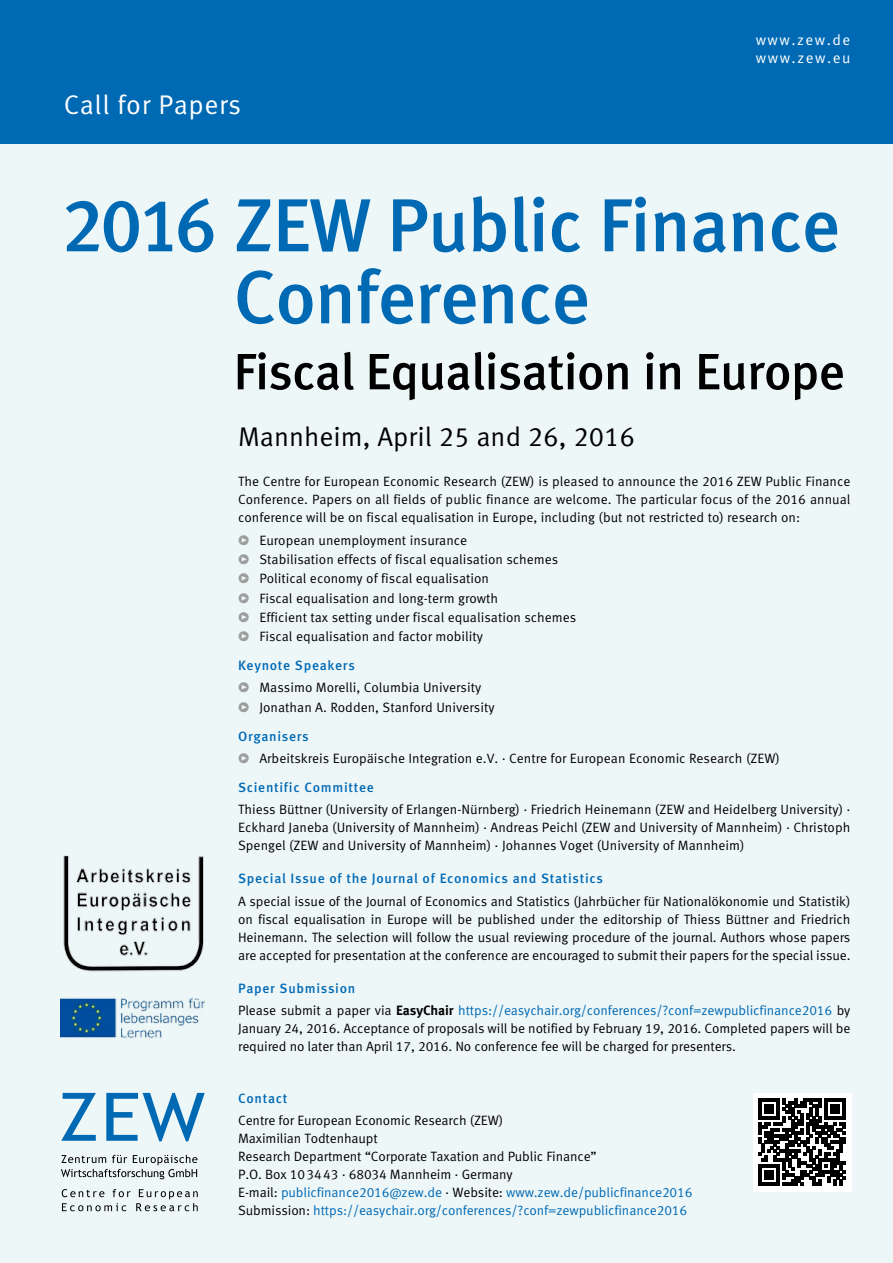
<style>
.page{position:relative;width:893px;height:1263px;background:#eef7f8}
.page>*{position:absolute;margin:0;border:0;box-sizing:border-box;transform-origin:0 0}
.t1{font:500 75px/72px "Meta Pro";letter-spacing:-.02em;color:#0069b4}
.t2{font:500 51px "Meta Pro";letter-spacing:-.02em;color:#000}
.t3{font:27px "Meta Pro";color:#000}
.t4{font:27px "Meta Pro";letter-spacing:.02em;color:#fff}
.t5{font:15px "Meta Pro";letter-spacing:.1em;color:#fff}
.Fließtext{font:13.5px/18px "Meta Pro";color:#000;text-align:justify}
.Fließtext-2{font:13.5px "Meta Pro";letter-spacing:-.01em;color:#0069b4}
.Zwischentitel{font:500 13.5px "Meta Pro";letter-spacing:.05em;color:#0069b4}
.s1{color:#9c9d9d}
.s2{font-weight:700}
.s3{color:#0069b4}
.s4{color:#000}
</style>
<div class="page">
<div style="left:0;top:0;width:893px;height:144px;background:#0069b4"></div>
<svg style="left:62px;top:1189px;width:136px;height:22px"></svg>
<svg style="left:61px;top:1093px;width:35px;height:48px"></svg>
<svg style="left:106px;top:1093px;width:99px;height:48px"></svg>
<svg style="left:61px;top:1155px;width:136px;height:24px"></svg>
<div style="left:753px;top:1093px;width:98px;height:98px;background:#fff"></div>
<svg style="left:759px;top:1098px;width:87px;height:88px"></svg>
<img style="left:61px;top:998px;width:144px;height:41px">
<img style="left:63px;top:855px;width:141px;height:117px">
<p class="t4" style="left:64px;top:87px;width:179px">Call for Papers</p>
<p class="t5" style="left:756px;top:31px;width:96px">www.zew.de</p>
<p class="t5" style="left:756px;top:49px;width:96px">www.zew.eu</p>
<p class="t1" style="left:233px;top:192px;width:609px;text-indent:-173px">2016 ZEW Public Finance<br>Conference</p>
<p class="t2" style="left:233px;top:339px;width:613px">Fiscal Equalisation in Europe</p>
<p class="t3" style="left:238px;top:419px;width:398px">Mannheim, April 25 and 26, 2016</p>
<p class="Fließtext" style="left:238px;top:473px;width:614px">The Centre for European Economic Research (ZEW) is pleased to announce the 2016 ZEW Public Finance Conference. Papers on all fields of public finance are welcome. The particular focus of the 2016 annual conference will be on fiscal equalisation in Europe, including (but not restricted to) research on:</p>
<p class="Fließtext" style="left:238px;top:531px;width:231px"><span class="s1">ͮ</span> European unemployment insurance</p>
<p class="Fließtext" style="left:238px;top:551px;width:322px"><span class="s1">ͮ</span> Stabilisation effects of fiscal equalisation schemes</p>
<p class="Fließtext" style="left:238px;top:570px;width:253px"><span class="s1">ͮ</span> Political economy of fiscal equalisation</p>
<p class="Fließtext" style="left:238px;top:589px;width:262px"><span class="s1">ͮ</span> Fiscal equalisation and long-term growth</p>
<p class="Fließtext" style="left:238px;top:608px;width:340px"><span class="s1">ͮ</span> Efficient tax setting under fiscal equalisation schemes</p>
<p class="Fließtext" style="left:238px;top:628px;width:246px"><span class="s1">ͮ</span> Fiscal equalisation and factor mobility</p>
<p class="Zwischentitel" style="left:238px;top:657px;width:118px">Keynote Speakers</p>
<p class="Fließtext" style="left:238px;top:679px;width:245px"><span class="s1">ͮ</span> Massimo Morelli, Columbia University</p>
<p class="Fließtext" style="left:238px;top:698px;width:258px"><span class="s1">ͮ</span> Jonathan A. Rodden, Stanford University</p>
<p class="Zwischentitel" style="left:238px;top:727px;width:72px">Organisers</p>
<p class="Fließtext" style="left:238px;top:749px;width:543px"><span class="s1">ͮ</span> Arbeitskreis Europäische Integration e.V. · Centre for European Economic Research (ZEW)</p>
<p class="Zwischentitel" style="left:238px;top:778px;width:137px">Scientific Committee</p>
<p class="Fließtext" style="left:238px;top:801px;width:614px">Thiess Büttner (University of Erlangen-Nürnberg) · Friedrich Heinemann (ZEW and Heidelberg University) · Eckhard Janeba (University of Mannheim) · Andreas Peichl (ZEW and University of Mannheim) · Christoph Spengel (ZEW and University of Mannheim) · Johannes Voget (University of Mannheim)</p>
<p class="Zwischentitel" style="left:238px;top:870px;width:366px">Special Issue of the Journal of Economics and Statistics</p>
<p class="Fließtext" style="left:238px;top:892px;width:614px">A special issue of the Journal of Economics and Statistics (Jahrbücher für Nationalökonomie und Statistik) on fiscal equalisation in Europe will be published under the editorship of Thiess Büttner and Friedrich Heinemann. The selection will follow the usual reviewing procedure of the journal. Authors whose papers are accepted for presentation at the conference are encouraged to submit their papers for the special issue.</p>
<p class="Zwischentitel" style="left:238px;top:979px;width:119px">Paper Submission</p>
<p class="Fließtext" style="left:238px;top:1002px;width:614px">Please submit a paper via <span class="s2">EasyChair</span> <span class="s3">https://easychair.org/conferences/?conf=zewpublicfinance2016</span> by January 24, 2016. Acceptance of proposals will be notified by February 19, 2016. Completed papers will be required no later than April 17, 2016. No conference fee will be charged for presenters.</p>
<p class="Zwischentitel" style="left:238px;top:1090px;width:51px">Contact</p>
<p class="Fließtext" style="left:238px;top:1112px;width:360px;text-align:left">Centre for European Economic Research (ZEW)<br>Maximilian Todtenhaupt<br>Research Department “Corporate Taxation and Public Finance” P.O. Box 103443 · 68034 Mannheim · Germany</p>
<p class="Fließtext-2" style="left:238px;top:1184px;width:456px"><span class="s4">E-mail:</span> publicfinance2016@zew.de <span class="s4">· Website:</span> www.zew.de/publicfinance2016</p>
<p class="Fließtext-2" style="left:238px;top:1202px;width:451px"><span class="s4">Submission:</span> https://easychair.org/conferences/?conf=zewpublicfinance2016</p>
</div>
